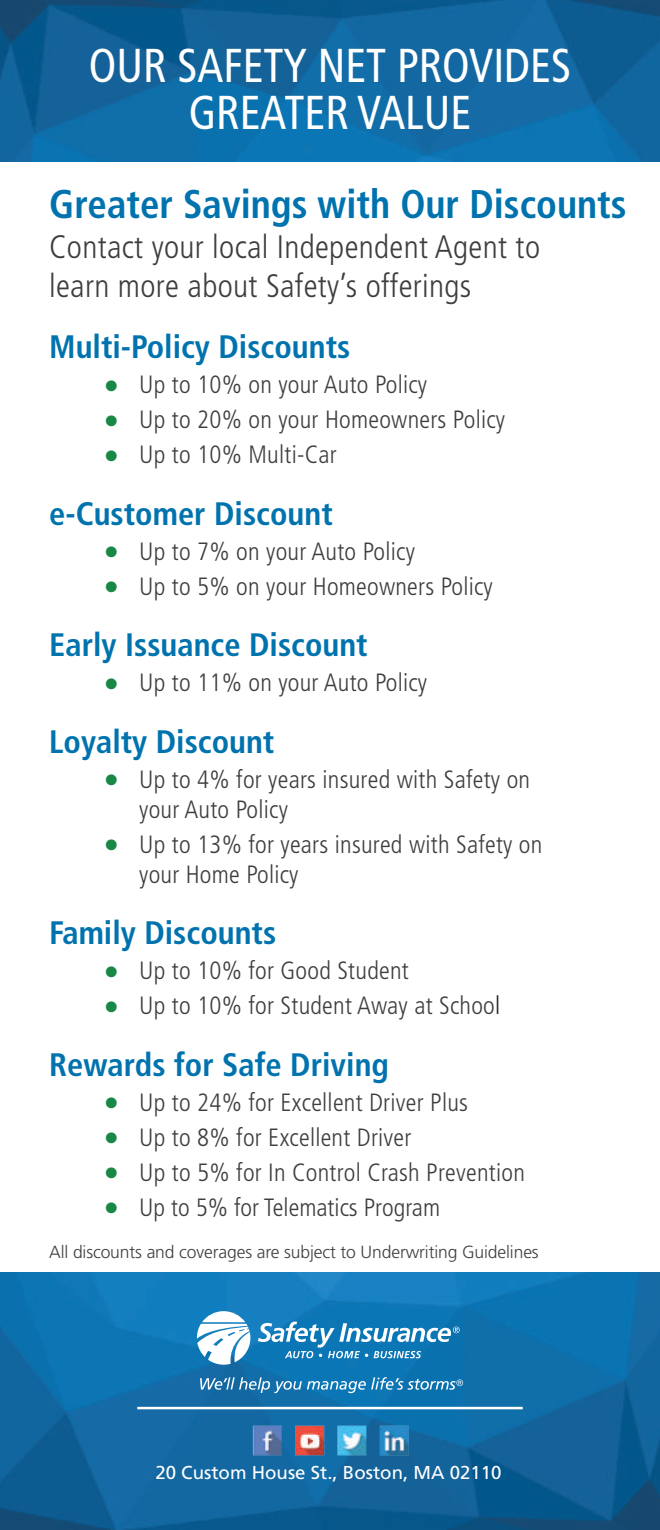
<style>
.page{position:relative;width:660px;height:1530px;background:#fff}
.page>*{position:absolute;margin:0;border:0;box-sizing:border-box;transform-origin:0 0}
.t1{font:condensed 47.5px/47.5px "Frutiger LT Std";color:#fff;text-align:center;scale:.95 1}
.t2{font:700 condensed 40px "Frutiger LT Std";color:#0073ae}
.t3{font:700 condensed 32.5px "Frutiger LT Std";color:#0073ae}
.t4{font:300 condensed 32.5px/39px "Frutiger LT Std";letter-spacing:.01em;color:#3e3e3f}
.t5{font:300 condensed 25px/30px "Frutiger LT Std";letter-spacing:.01em;color:#3e3e3f}
.t6{font:18.75px "Frutiger LT Std";color:#fff}
.t7{font:300 17.5px "Frutiger LT Std";letter-spacing:-.005em;color:#3e3e3f}
.s1{color:#198846}
.s2{color:#231f20}
</style>
<div class="page">
<img style="left:0;top:1273px;width:660px;height:257px">
<img style="left:0;top:0;width:660px;height:162px">
<svg style="left:197px;top:1311px;width:53px;height:54px"></svg>
<svg style="left:258px;top:1322px;width:202px;height:36px"></svg>
<svg style="left:200px;top:1377px;width:263px;height:16px;background:#408ebe"></svg>
<img style="left:246px;top:1420px;width:168px;height:40px">
<hr style="left:137px;top:1407px;width:386px;height:2px;background:#fff">
<h1 class="t1" style="left:89px;top:42px;width:509px">OUR SAFETY NET PROVIDES<br>GREATER VALUE</h1>
<h2 class="t2" style="left:49px;top:180px;width:579px">Greater Savings with Our Discounts</h2>
<h3 class="t4" style="left:49px;top:227px;width:492px">Contact your local Independent Agent to learn more about Safety’s offerings</h3>
<h3 class="t3" style="left:49px;top:328px;width:303px">Multi-Policy Discounts</h3>
<p class="t5" style="left:105px;top:370px;width:323px"><span class="s1">●</span> Up to 10% on your Auto Policy</p>
<p class="t5" style="left:105px;top:405px;width:401px"><span class="s1">●</span> Up to 20% on your Homeowners Policy</p>
<p class="t5" style="left:105px;top:440px;width:233px"><span class="s1">●</span> Up to 10% Multi-Car</p>
<h3 class="t3" style="left:49px;top:494px;width:285px">e-Customer Discount</h3>
<p class="t5" style="left:105px;top:536px;width:311px"><span class="s1">●</span> Up to 7% on your Auto Policy</p>
<p class="t5" style="left:105px;top:571px;width:389px"><span class="s1">●</span> Up to 5% on your Homeowners Policy</p>
<h3 class="t3" style="left:49px;top:626px;width:320px">Early Issuance Discount</h3>
<p class="t5" style="left:105px;top:668px;width:323px"><span class="s1">●</span> Up to 11% on your Auto Policy</p>
<h3 class="t3" style="left:49px;top:722px;width:227px">Loyalty Discount</h3>
<p class="t5" style="left:139px;top:764px;width:392px;text-indent:-34px"><span class="s1">●</span> Up to 4% for years insured with Safety on your Auto Policy</p>
<p class="t5" style="left:139px;top:829px;width:405px;text-indent:-34px"><span class="s1">●</span> Up to 13% for years insured with Safety on your Home Policy</p>
<h3 class="t3" style="left:49px;top:914px;width:229px">Family Discounts</h3>
<p class="t5" style="left:105px;top:956px;width:305px"><span class="s1">●</span> Up to 10% for Good Student</p>
<p class="t5" style="left:105px;top:991px;width:396px"><span class="s1">●</span> Up to 10% for Student Away at Schoo<span class="s2">l</span></p>
<h3 class="t3" style="left:49px;top:1045px;width:341px">Rewards for Safe Driving</h3>
<p class="t5" style="left:105px;top:1087px;width:364px"><span class="s1">●</span> Up to 24% for Excellent Driver Plus</p>
<p class="t5" style="left:105px;top:1122px;width:308px"><span class="s1">●</span> Up to 8% for Excellent Driver</p>
<p class="t5" style="left:105px;top:1157px;width:421px"><span class="s1">●</span> Up to 5% for In Control Crash Prevention</p>
<p class="t5" style="left:105px;top:1192px;width:336px"><span class="s1">●</span> Up to 5% for Telematics Program</p>
<p class="t7" style="left:49px;top:1242px;width:491px">All discounts and coverages are subject to Underwriting Guidelines</p>
<p class="t6" style="left:155px;top:1462px;width:348px">20 Custom House St., Boston, MA 02110</p>
</div>
